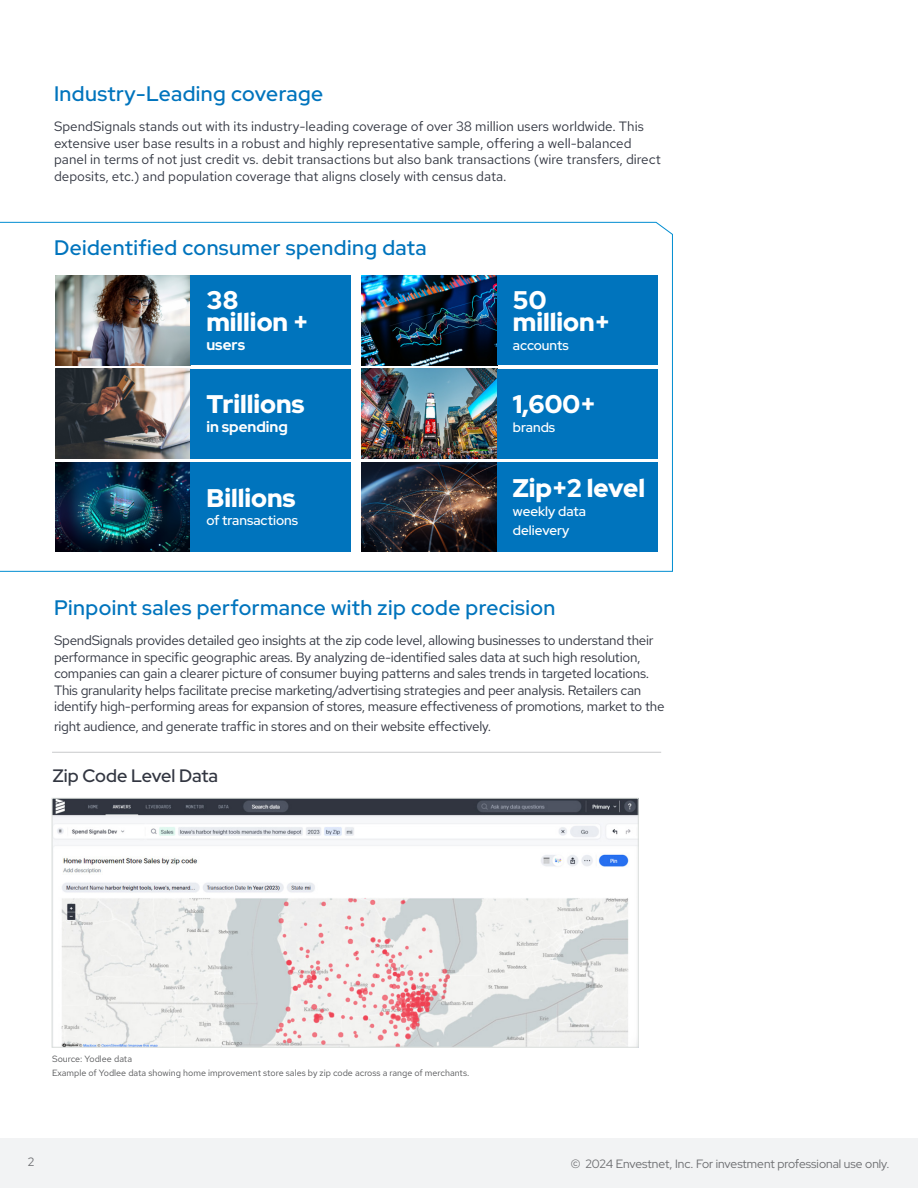
<style>
.page{position:relative;width:918px;height:1188px;background:#fff}
.page>*{position:absolute;margin:0;border:0;box-sizing:border-box;transform-origin:0 0}
.t1{font:900 25.5px/22.5px "Red Hat Display";color:#fff}
.t2{font:500 21px "Red Hat Display";letter-spacing:.02em;color:#0074bd}
.t3{font:500 18px "Red Hat Display";letter-spacing:-.005em;color:#323641}
.t4{font:700 15px "Red Hat Display";color:#fff}
.t5{font:300 13.5px/16.5px "Red Hat Text";letter-spacing:-.02em;color:#323641}
.t6{font:300 13.5px/16.5px "Red Hat Text";color:#323641}
.t7{font:500 13.5px/18.6px "Red Hat Display";color:#fff}
.t8{font:12px "Red Hat Display";color:#6c6d70}
.t9{font:300 9px/13.5px "Red Hat Text";color:#57585a}
</style>
<div class="page">
<div style="left:0;top:1138px;width:918px;height:50px;background:#f2f3f4"></div>
<hr style="left:52px;top:752px;width:609px;height:1px;background:#d1d2d4">
<img style="left:54px;top:800px;width:583px;height:246px">
<div style="left:52px;top:798px;width:587px;height:250px;border:1px solid #d8dcda"></div>
<svg style="left:0;top:221px;width:673px;height:351px"></svg>
<img style="left:55px;top:276px;width:136px;height:89px">
<div style="left:191px;top:276px;width:160px;height:89px;background:#0074bd"></div>
<img style="left:55px;top:369px;width:136px;height:90px">
<div style="left:191px;top:369px;width:160px;height:90px;background:#0074bd"></div>
<img style="left:55px;top:462px;width:136px;height:90px">
<div style="left:191px;top:462px;width:160px;height:90px;background:#0074bd"></div>
<img style="left:362px;top:276px;width:135px;height:89px">
<div style="left:497px;top:276px;width:161px;height:89px;background:#0074bd"></div>
<img style="left:362px;top:369px;width:135px;height:90px">
<div style="left:497px;top:369px;width:161px;height:90px;background:#0074bd"></div>
<img style="left:362px;top:462px;width:135px;height:90px">
<div style="left:497px;top:462px;width:161px;height:90px;background:#0074bd"></div>
<h2 class="t2" style="left:54px;top:80px;width:271px">Industry-Leading coverage</h2>
<p class="t6" style="left:54px;top:118px;width:608px">SpendSignals stands out with its industry-leading coverage of over 38 million users worldwide. This extensive user base results in a robust and highly representative sample, offering a well-balanced panel in terms of not just credit vs. debit transactions but also bank transactions (wire transfers, direct deposits, etc.) and population coverage that aligns closely with census data.</p>
<h2 class="t2" style="left:54px;top:234px;width:374px">Deidentified consumer spending data</h2>
<h1 class="t1" style="left:206px;top:288px;width:104px">38 million +</h1>
<p class="t4" style="left:206px;top:335px;width:40px">users</p>
<h1 class="t1" style="left:206px;top:393px;width:100px">Trillions</h1>
<p class="t4" style="left:206px;top:417px;width:83px">in spending</p>
<h1 class="t1" style="left:206px;top:486px;width:91px">Billions</h1>
<p class="t7" style="left:206px;top:511px;width:93px">of transactions</p>
<h1 class="t1" style="left:513px;top:288px;width:99px">50 million+</h1>
<p class="t7" style="left:513px;top:336px;width:57px">accounts</p>
<h1 class="t1" style="left:513px;top:393px;width:84px">1,600+</h1>
<p class="t7" style="left:513px;top:418px;width:44px">brands</p>
<h1 class="t1" style="left:513px;top:477px;width:134px">Zip+2 level</h1>
<p class="t7" style="left:513px;top:502px;width:74px">weekly data delievery</p>
<h2 class="t2" style="left:54px;top:594px;width:503px">Pinpoint sales performance with zip code precision</h2>
<p class="t5" style="left:54px;top:632px;width:612px">SpendSignals provides detailed geo insights at the zip code level, allowing businesses to understand their performance in specific geographic areas. By analyzing de-identified sales data at such high resolution, companies can gain a clearer picture of consumer buying patterns and sales trends in targeted locations.<br>This granularity helps facilitate precise marketing/advertising strategies and peer analysis. Retailers can identify high-performing areas for expansion of stores, measure effectiveness of promotions, market to the</p>
<p class="t5" style="left:54px;top:718px;width:439px">right audience, and generate traffic in stores and on their website effectively.</p>
<h3 class="t3" style="left:53px;top:764px;width:166px">Zip Code Level Data</h3>
<p class="t9" style="left:52px;top:1052px;width:419px">Source: Yodlee data<br>Example of Yodlee data showing home improvement store sales by zip code across a range of merchants.</p>
<p class="t8" style="left:28px;top:1154px;width:8px">2</p>
<p class="t8" style="left:571px;top:1156px;width:320px">© 2024 Envestnet, Inc. For investment professional use only.</p>
</div>
